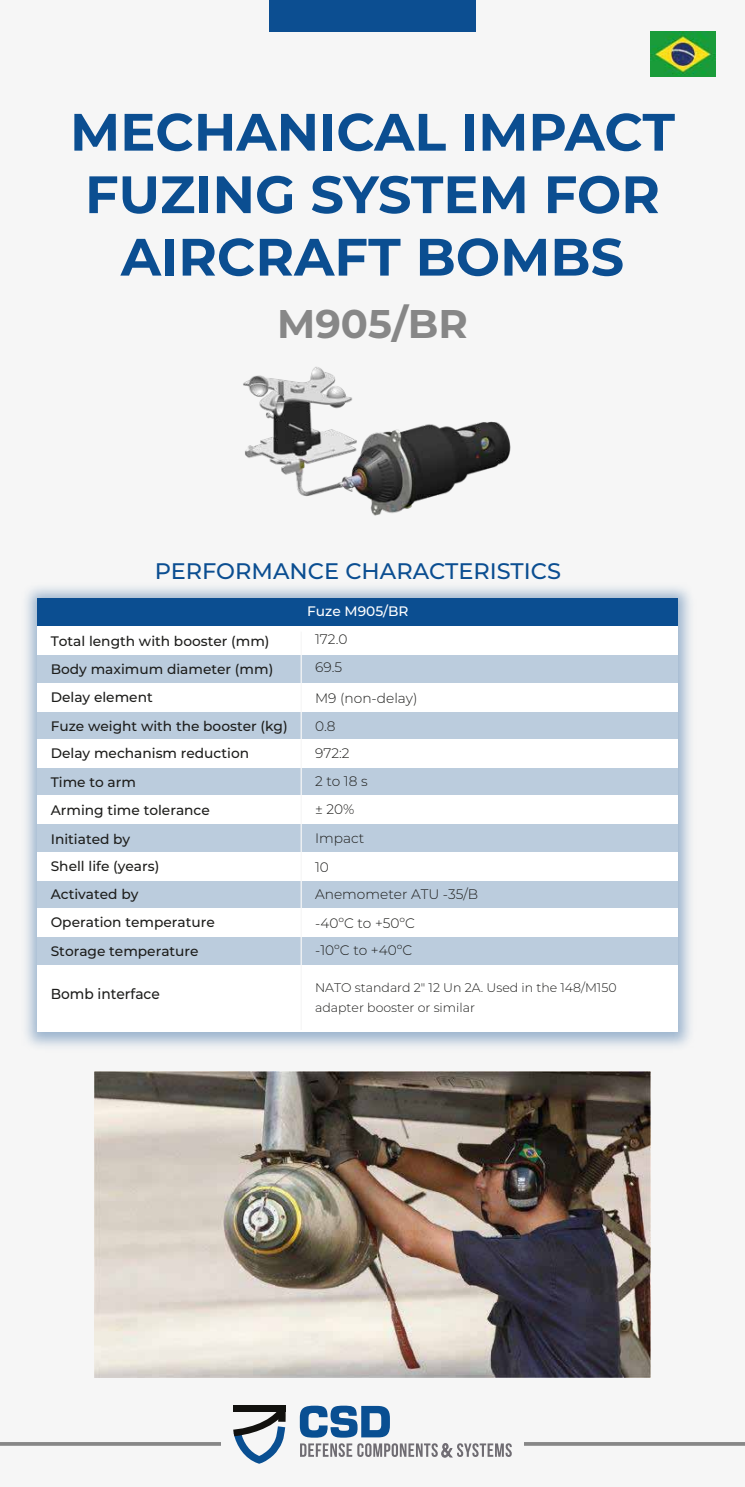
<style>
.page{position:relative;width:745px;height:1487px;background:#fff}
.page>*{position:absolute;margin:0;border:0;box-sizing:border-box;transform-origin:0 0}
.t1{font:700 52.5px/62.5px "Montserrat";color:#0b4e91;text-align:center}
.t2{font:700 40px "Montserrat";color:#878787}
.t3{font:500 22.5px "Montserrat";color:#0b4e91}
.t4{font:500 14.5px "Montserrat";color:#1d1d1b;scale:.95 1}
.t5{font:500 13.75px/28.2px "Montserrat";color:#1d1d1b}
.t6{font:300 13.75px/27.6px "Montserrat";color:#1d1d1b}
.t7{font:500 13.75px "Montserrat";color:#fff}
.t8{font:300 12.5px/20px "Montserrat";color:#1d1d1b}
</style>
<div class="page">
<div style="left:0;top:0;width:744px;height:1487px;background:#f6f6f6"></div>
<div style="left:269px;top:0;width:206px;height:31px;background:#0c4e91"></div>
<svg style="left:0;top:1442px;width:744px;height:4px;background:#8d8d8d"></svg>
<div style="left:221px;top:1394px;width:302px;height:76px;background:#f6f6f6"></div>
<svg style="left:233px;top:1405px;width:53px;height:59px"></svg>
<svg style="left:299px;top:1405px;width:212px;height:53px"></svg>
<img style="left:650px;top:31px;width:64px;height:45px">
<img style="left:26px;top:587px;width:665px;height:497px">
<div style="left:38px;top:599px;width:639px;height:28px;background:#0b4e91"></div>
<div style="left:38px;top:655px;width:639px;height:28px;background:#bcd"></div>
<div style="left:38px;top:711px;width:639px;height:28px;background:#bcd"></div>
<div style="left:38px;top:683px;width:639px;height:28px;background:#fff"></div>
<div style="left:38px;top:626px;width:639px;height:28px;background:#fff"></div>
<div style="left:38px;top:768px;width:639px;height:28px;background:#bcd"></div>
<div style="left:38px;top:739px;width:639px;height:29px;background:#fff"></div>
<div style="left:38px;top:824px;width:639px;height:28px;background:#bcd"></div>
<div style="left:38px;top:880px;width:639px;height:28px;background:#bcd"></div>
<div style="left:38px;top:852px;width:639px;height:28px;background:#fff"></div>
<div style="left:38px;top:936px;width:639px;height:29px;background:#bcd"></div>
<div style="left:38px;top:908px;width:639px;height:28px;background:#fff"></div>
<div style="left:38px;top:965px;width:639px;height:66px;background:#fff"></div>
<div style="left:38px;top:796px;width:639px;height:28px;background:#fff"></div>
<hr style="left:300px;top:632px;width:1px;height:398px;background:#f6f6f6">
<img style="left:243px;top:367px;width:268px;height:149px">
<img style="left:95px;top:1071px;width:554px;height:306px">
<h1 class="t1" style="left:70px;top:98px;width:606px">MECHANICAL IMPACT<br>FUZING SYSTEM FOR<br>AIRCRAFT BOMBS</h1>
<h2 class="t2" style="left:277px;top:295px;width:192px">M905/BR</h2>
<h3 class="t3" style="left:154px;top:555px;width:407px">PERFORMANCE CHARACTERISTICS</h3>
<p class="t7" style="left:307px;top:601px;width:103px">Fuze M905/BR</p>
<p class="t5" style="left:51px;top:626px;width:220px">Total length with booster (mm)</p>
<p class="t6" style="left:315px;top:625px;width:34px">172.0</p>
<p class="t6" style="left:315px;top:653px;width:28px">69.5</p>
<p class="t6" style="left:315px;top:684px;width:104px">M9 (non-delay)<br>0.8<br>972:2<br>2 to 18 s</p>
<p class="t6" style="left:315px;top:795px;width:51px;line-height:28.6px">± 20%<br>Impact<br>10</p>
<p class="t6" style="left:315px;top:879px;width:164px;line-height:28.9px">Anemometer ATU -35/B -40ºC to +50ºC</p>
<p class="t6" style="left:315px;top:936px;width:99px">-10ºC to +40ºC</p>
<p class="t5" style="left:51px;top:655px;width:238px">Body maximum diameter (mm)<br>Delay element<br>Fuze weight with the booster (kg)<br>Delay mechanism reduction<br>Time to arm</p>
<p class="t5" style="left:51px;top:795px;width:160px">Arming time tolerance<br>Initiated by<br>Shell life (years)</p>
<p class="t5" style="left:51px;top:880px;width:89px">Activated by</p>
<p class="t5" style="left:51px;top:907px;width:165px;line-height:28.9px">Operation temperature<br>Storage temperature</p>
<p class="t4" style="left:51px;top:984px;width:116px">Bomb interface</p>
<p class="t8" style="left:315px;top:977px;width:303px">NATO standard 2" 12 Un 2A. Used in the 148/M150 adapter booster or similar</p>
</div>
